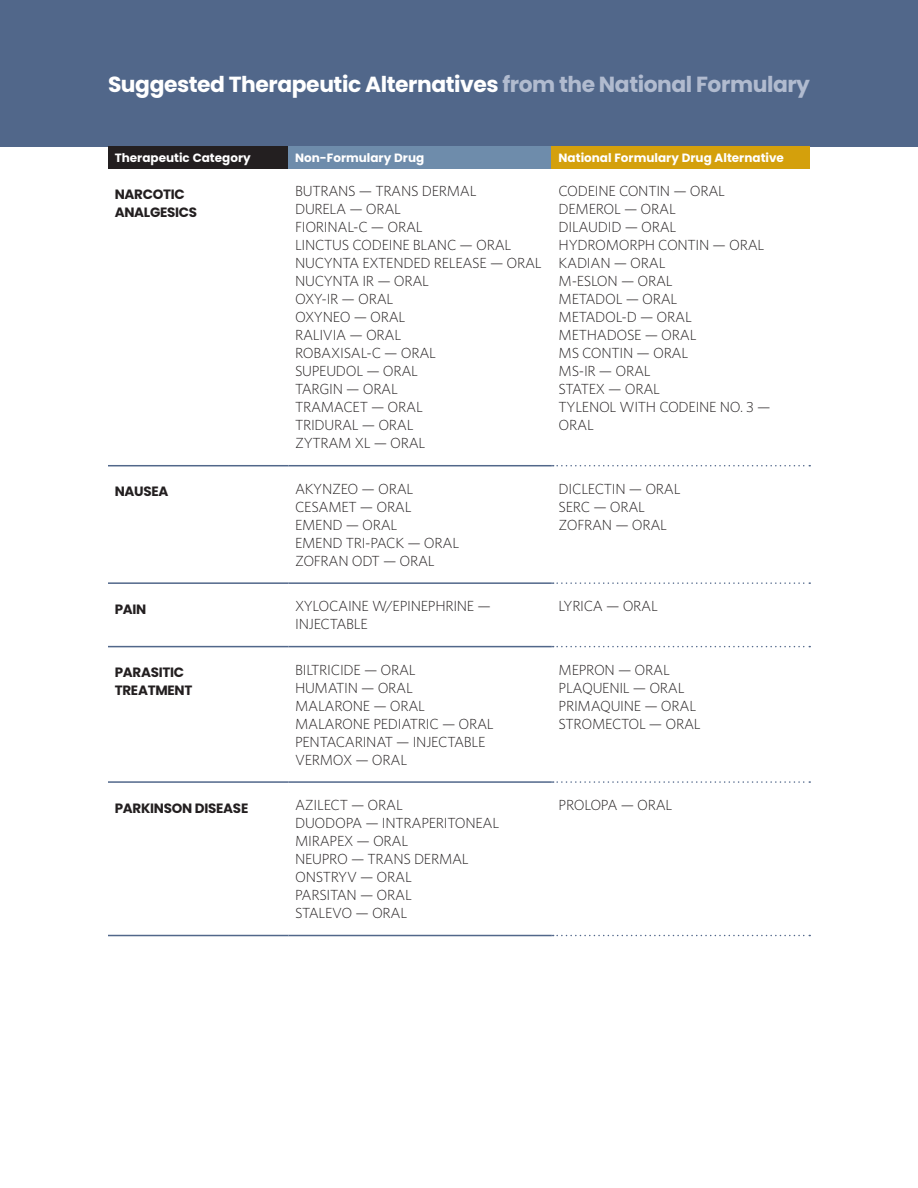
<style>
.page{position:relative;width:918px;height:1188px;background:#fff}
.page>*{position:absolute;margin:0;border:0;box-sizing:border-box;transform-origin:0 0}
.t1{font:700 21.9px "Poppins";letter-spacing:-.02em;color:#fff}
.Drug_Listing{font:300 14.7px/18px "Whitney";letter-spacing:-.02em;color:#231f20}
.Illness{font:700 13.5px/18px "Poppins";letter-spacing:-.02em;color:#231f20}
.Drug_Listing-2{font:700 12px "Poppins";color:#fff}
.s1{color:#b1bbcf}
</style>
<div class="page">
<div style="left:0;top:0;width:918px;height:146px;background:#51678a"></div>
<div style="left:108px;top:146px;width:180px;height:23px;background:#231f20"></div>
<div style="left:288px;top:146px;width:264px;height:23px;background:#6e8cab"></div>
<div style="left:552px;top:146px;width:258px;height:23px;background:#d4a00c"></div>
<svg style="left:553px;top:465px;width:257px;height:1px"></svg>
<svg style="left:553px;top:582px;width:257px;height:2px"></svg>
<svg style="left:553px;top:646px;width:257px;height:1px"></svg>
<svg style="left:553px;top:781px;width:257px;height:2px"></svg>
<svg style="left:553px;top:935px;width:257px;height:1px"></svg>
<hr style="left:108px;top:646px;width:180px;height:1px;background:#51678a">
<hr style="left:288px;top:646px;width:264px;height:1px;background:#51678a">
<hr style="left:108px;top:781px;width:180px;height:2px;background:#51678a">
<hr style="left:288px;top:781px;width:264px;height:2px;background:#51678a">
<hr style="left:108px;top:935px;width:180px;height:1px;background:#51678a">
<hr style="left:288px;top:935px;width:264px;height:1px;background:#51678a">
<hr style="left:108px;top:582px;width:180px;height:2px;background:#51678a">
<hr style="left:288px;top:582px;width:264px;height:2px;background:#51678a">
<hr style="left:108px;top:465px;width:180px;height:1px;background:#51678a">
<hr style="left:288px;top:465px;width:264px;height:1px;background:#51678a">
<p class="t1" style="left:108px;top:72px;width:704px">Suggested Therapeutic Alternatives <span class="s1">from the National Formulary</span></p>
<p class="Drug_Listing-2" style="left:115px;top:151px;width:138px">Therapeutic Category</p>
<p class="Drug_Listing-2" style="left:295px;top:151px;width:131px">Non-Formulary Drug</p>
<p class="Drug_Listing-2" style="left:559px;top:151px;width:227px">National Formulary Drug Alternative</p>
<p class="Illness" style="left:115px;top:185px;width:84px">NARCOTIC<br>ANALGESICS</p>
<p class="Drug_Listing" style="left:295px;top:182px;width:183px">BUTRANS — TRANS DERMAL</p>
<p class="Drug_Listing" style="left:559px;top:182px;width:168px">CODEINE CONTIN — ORAL</p>
<p class="Drug_Listing" style="left:559px;top:200px;width:119px">DEMEROL — ORAL</p>
<p class="Drug_Listing" style="left:559px;top:218px;width:119px">DILAUDID — ORAL</p>
<p class="Drug_Listing" style="left:559px;top:236px;width:207px">HYDROMORPH CONTIN — ORAL</p>
<p class="Drug_Listing" style="left:559px;top:254px;width:108px">KADIAN — ORAL</p>
<p class="Drug_Listing" style="left:559px;top:272px;width:116px">M-ESLON — ORAL</p>
<p class="Drug_Listing" style="left:559px;top:290px;width:120px">METADOL — ORAL</p>
<p class="Drug_Listing" style="left:559px;top:308px;width:135px">METADOL-D — ORAL</p>
<p class="Drug_Listing" style="left:559px;top:326px;width:139px">METHADOSE — ORAL</p>
<p class="Drug_Listing" style="left:559px;top:344px;width:131px">MS CONTIN — ORAL</p>
<p class="Drug_Listing" style="left:559px;top:362px;width:94px">MS-IR — ORAL</p>
<p class="Drug_Listing" style="left:559px;top:380px;width:103px">STATEX — ORAL</p>
<p class="Drug_Listing" style="left:559px;top:398px;width:213px">TYLENOL WITH CODEINE NO. 3 —<br>ORAL</p>
<p class="Drug_Listing" style="left:295px;top:200px;width:108px">DURELA — ORAL</p>
<p class="Drug_Listing" style="left:295px;top:218px;width:129px">FIORINAL-C — ORAL</p>
<p class="Drug_Listing" style="left:295px;top:236px;width:218px">LINCTUS CODEINE BLANC — ORAL</p>
<p class="Drug_Listing" style="left:295px;top:254px;width:248px">NUCYNTA EXTENDED RELEASE — ORAL</p>
<p class="Drug_Listing" style="left:295px;top:272px;width:135px">NUCYNTA IR — ORAL</p>
<p class="Drug_Listing" style="left:295px;top:290px;width:100px">OXY-IR — ORAL</p>
<p class="Drug_Listing" style="left:295px;top:308px;width:112px">OXYNEO — ORAL</p>
<p class="Drug_Listing" style="left:295px;top:326px;width:108px">RALIVIA — ORAL</p>
<p class="Drug_Listing" style="left:295px;top:344px;width:142px">ROBAXISAL-C — ORAL</p>
<p class="Drug_Listing" style="left:295px;top:362px;width:125px">SUPEUDOL — ORAL</p>
<p class="Drug_Listing" style="left:295px;top:380px;width:104px">TARGIN — ORAL</p>
<p class="Drug_Listing" style="left:295px;top:398px;width:129px">TRAMACET — ORAL</p>
<p class="Drug_Listing" style="left:295px;top:416px;width:120px">TRIDURAL — ORAL</p>
<p class="Drug_Listing" style="left:295px;top:434px;width:132px">ZYTRAM XL — ORAL</p>
<p class="Illness" style="left:115px;top:483px;width:55px">NAUSEA</p>
<p class="Drug_Listing" style="left:295px;top:479px;width:120px">AKYNZEO — ORAL</p>
<p class="Drug_Listing" style="left:295px;top:497px;width:118px">CESAMET — ORAL</p>
<p class="Drug_Listing" style="left:295px;top:515px;width:104px">EMEND — ORAL</p>
<p class="Drug_Listing" style="left:295px;top:533px;width:166px">EMEND TRI-PACK — ORAL</p>
<p class="Drug_Listing" style="left:295px;top:551px;width:141px">ZOFRAN ODT — ORAL</p>
<p class="Drug_Listing" style="left:559px;top:479px;width:123px">DICLECTIN — ORAL</p>
<p class="Drug_Listing" style="left:559px;top:497px;width:88px">SERC — ORAL</p>
<p class="Drug_Listing" style="left:559px;top:515px;width:110px">ZOFRAN — ORAL</p>
<p class="Illness" style="left:115px;top:600px;width:33px">PAIN</p>
<p class="Drug_Listing" style="left:295px;top:597px;width:197px">XYLOCAINE W/EPINEPHRINE —<br>INJECTABLE</p>
<p class="Drug_Listing" style="left:559px;top:597px;width:101px">LYRICA — ORAL</p>
<p class="Illness" style="left:115px;top:664px;width:79px">PARASITIC<br>TREATMENT</p>
<p class="Drug_Listing" style="left:295px;top:660px;width:122px">BILTRICIDE — ORAL</p>
<p class="Drug_Listing" style="left:559px;top:660px;width:113px">MEPRON — ORAL</p>
<p class="Drug_Listing" style="left:559px;top:678px;width:127px">PLAQUENIL — ORAL</p>
<p class="Drug_Listing" style="left:559px;top:696px;width:139px">PRIMAQUINE — ORAL</p>
<p class="Drug_Listing" style="left:559px;top:714px;width:144px">STROMECTOL — ORAL</p>
<p class="Drug_Listing" style="left:295px;top:678px;width:119px">HUMATIN — ORAL</p>
<p class="Drug_Listing" style="left:295px;top:696px;width:131px">MALARONE — ORAL</p>
<p class="Drug_Listing" style="left:295px;top:714px;width:200px">MALARONE PEDIATRIC — ORAL</p>
<p class="Drug_Listing" style="left:295px;top:732px;width:192px">PENTACARINAT — INJECTABLE</p>
<p class="Drug_Listing" style="left:295px;top:750px;width:114px">VERMOX — ORAL</p>
<p class="Illness" style="left:115px;top:799px;width:135px">PARKINSON DISEASE</p>
<p class="Drug_Listing" style="left:295px;top:796px;width:109px">AZILECT — ORAL</p>
<p class="Drug_Listing" style="left:295px;top:814px;width:206px">DUODOPA — INTRAPERITONEAL</p>
<p class="Drug_Listing" style="left:295px;top:832px;width:115px">MIRAPEX — ORAL</p>
<p class="Drug_Listing" style="left:295px;top:850px;width:175px">NEUPRO — TRANS DERMAL</p>
<p class="Drug_Listing" style="left:295px;top:868px;width:118px">ONSTRYV — ORAL</p>
<p class="Drug_Listing" style="left:295px;top:886px;width:118px">PARSITAN — ORAL</p>
<p class="Drug_Listing" style="left:295px;top:904px;width:114px">STALEVO — ORAL</p>
<p class="Drug_Listing" style="left:559px;top:796px;width:115px">PROLOPA — ORAL</p>
</div>
